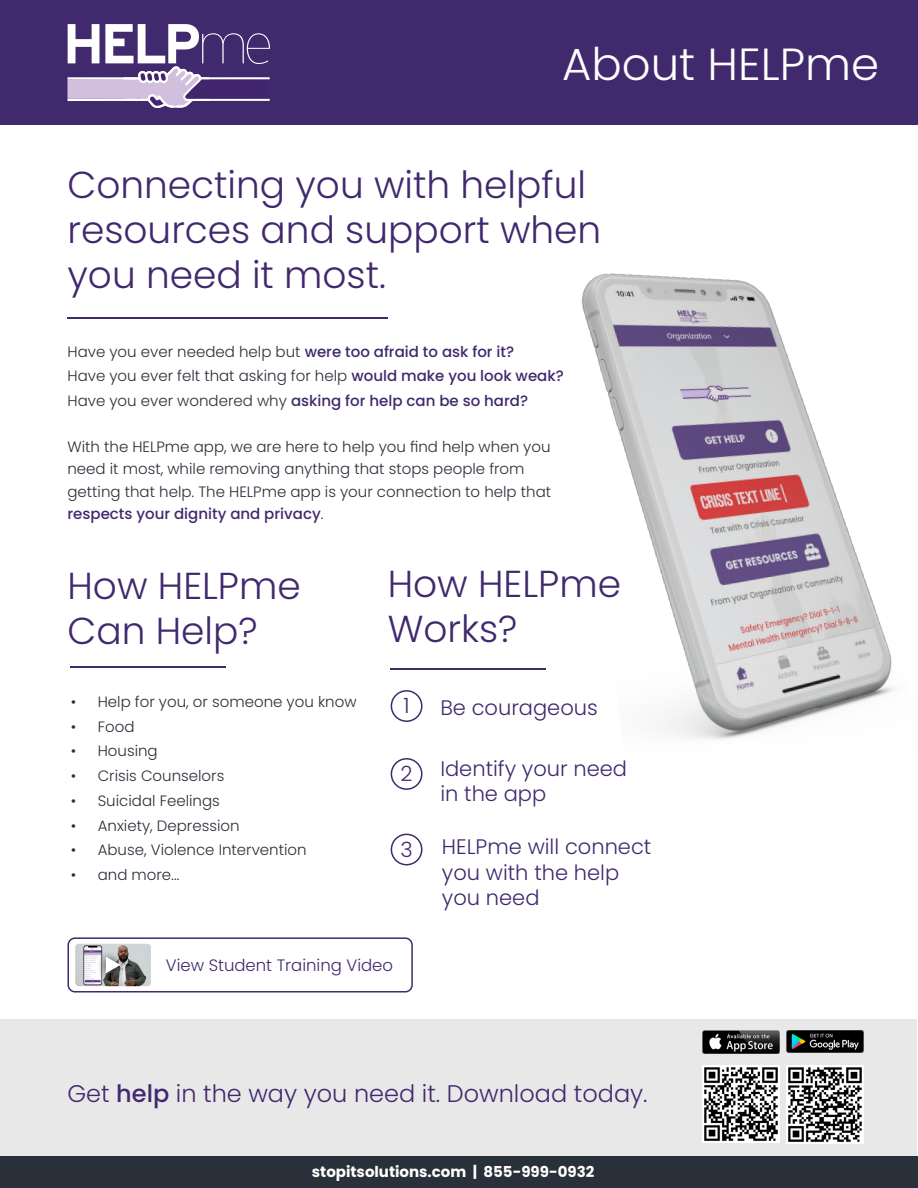
<style>
.page{position:relative;width:918px;height:1188px;background:#fff}
.page>*{position:absolute;margin:0;border:0;box-sizing:border-box;transform-origin:0 0}
.t1{font:300 45px "Poppins";color:#fff}
.t2{font:300 37.5px/45px "Poppins";color:#40296d}
.t3{font:300 24px "Poppins";color:#40296d}
.t4{font:300 21px/25.2px "Poppins";color:#40296d}
.t5{font:300 16.5px "Poppins";color:#40296d}
.t6{font:300 15px/22.5px "Poppins";color:#2a3039}
.t7{font:700 15px "Poppins";color:#fff}
.s1{font-weight:500;color:#40296d}
.s2{font-weight:500}
</style>
<div class="page">
<div style="left:1px;top:1019px;width:916px;height:142px;background:#e9e8e9"></div>
<div style="left:0;top:1156px;width:918px;height:32px;background:#2a3039"></div>
<div style="left:0;top:0;width:918px;height:125px;background:#40296d"></div>
<svg style="left:68px;top:24px;width:202px;height:84px"></svg>
<hr style="left:68px;top:317px;width:320px;height:1px;background:#40296d">
<hr style="left:391px;top:668px;width:155px;height:1px;background:#40296d">
<div style="left:391px;top:690px;width:32px;height:32px;border:2px solid #40296d;border-radius:50%"></div>
<div style="left:391px;top:758px;width:32px;height:32px;border:2px solid #40296d;border-radius:50%"></div>
<div style="left:391px;top:834px;width:32px;height:31px;border:2px solid #40296d;border-radius:50%"></div>
<img style="left:581px;top:273px;width:314px;height:467px">
<hr style="left:71px;top:667px;width:155px;height:1px;background:#40296d">
<div style="left:68px;top:937px;width:345px;height:56px;border:2px solid #40296d;border-radius:7px"></div>
<img style="left:75px;top:944px;width:76px;height:42px">
<div style="left:97px;top:950px;width:30px;height:30px;background:#000;opacity:.75"></div>
<svg style="left:106px;top:957px;width:14px;height:16px"></svg>
<img style="left:703px;top:1030px;width:77px;height:23px">
<img style="left:787px;top:1030px;width:77px;height:23px">
<img style="left:703px;top:1065px;width:77px;height:78px">
<img style="left:786px;top:1066px;width:78px;height:77px">
<h1 class="t1" style="left:562px;top:38px;width:318px">About HELPme</h1>
<h2 class="t2" style="left:68px;top:162px;width:535px">Connecting you with helpful resources and support when you need it most.</h2>
<p class="t6" style="left:68px;top:339px;width:498px;line-height:24.8px">Have you ever needed help but <span class="s1">were too afraid to ask for it?<br></span>Have you ever felt that asking for help <span class="s1">would make you look weak?<br></span>Have you ever wondered why <span class="s1">asking for help can be so hard?</span></p>
<p class="t6" style="left:68px;top:436px;width:485px">With the HELPme app, we are here to help you find help when you need it most, while removing anything that stops people from getting that help. The HELPme app is your connection to help that <span class="s1">respects your dignity and privacy</span>.</p>
<h2 class="t2" style="left:68px;top:563px;width:235px">How HELPme<br>Can Help?</h2>
<p class="t6" style="left:71px;top:691px;width:287px">• Help for you, or someone you know</p>
<p class="t6" style="left:71px;top:715px;width:65px">• Food</p>
<p class="t6" style="left:71px;top:740px;width:89px">• Housing</p>
<p class="t6" style="left:71px;top:765px;width:155px">• Crisis Counselors</p>
<p class="t6" style="left:71px;top:790px;width:151px">• Suicidal Feelings</p>
<p class="t6" style="left:71px;top:814px;width:170px">• Anxiety, Depression</p>
<p class="t6" style="left:71px;top:839px;width:237px">• Abuse, Violence Intervention</p>
<p class="t6" style="left:71px;top:864px;width:110px">• and more...</p>
<h2 class="t2" style="left:388px;top:562px;width:235px">How HELPme<br>Works?</h2>
<h3 class="t4" style="left:404px;top:693px;width:8px">1</h3>
<h3 class="t4" style="left:400px;top:761px;width:14px">2</h3>
<h3 class="t4" style="left:400px;top:837px;width:14px">3</h3>
<h3 class="t4" style="left:440px;top:696px;width:159px">Be courageous</h3>
<h3 class="t4" style="left:440px;top:756px;width:188px">Identify your need in the app</h3>
<h3 class="t4" style="left:442px;top:835px;width:211px">HELPme will connect you with the help you need</h3>
<p class="t5" style="left:166px;top:955px;width:229px">View Student Training Video</p>
<h3 class="t3" style="left:68px;top:1080px;width:582px">Get <span class="s2">help</span> in the way you need it. Download today.</h3>
<p class="t7" style="left:312px;top:1163px;width:284px">stopitsolutions.com | 855-999-0932</p>
</div>
